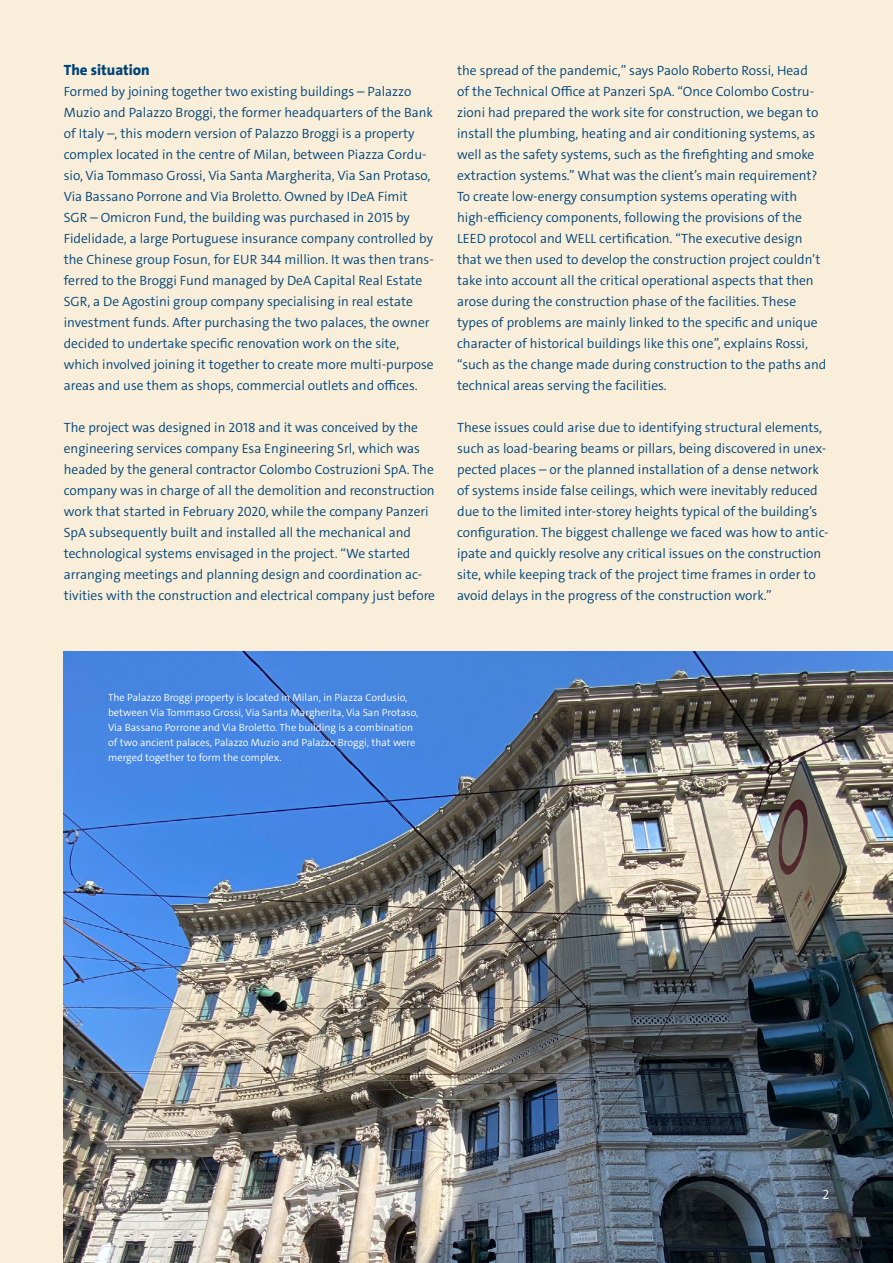
<style>
.page{position:relative;width:893px;height:1263px;background:#f9eeda}
.page>*{position:absolute;margin:0;border:0;box-sizing:border-box;transform-origin:0 0}
.t1{font:800 15px "Grundfos The Sans";color:#004377}
.t2{font:300 13.5px/21px "Grundfos The Sans";color:#004377}
.t3{font:300 13.5px "Grundfos The Sans";color:#fff}
.t4{font:300 10.5px/15px "Grundfos The Sans";color:#fff}
</style>
<div class="page">
<img style="left:64px;top:651px;width:829px;height:612px">
<p class="t1" style="left:64px;top:60px;width:88px">The situation</p>
<p class="t2" style="left:64px;top:81px;width:372px">Formed by joining together two existing buildings – Palazzo Muzio and Palazzo Broggi, the former headquarters of the Bank of Italy –, this modern version of Palazzo Broggi is a property complex located in the centre of Milan, between Piazza Cordu&shy;sio, Via Tommaso Grossi, Via Santa Margherita, Via San Protaso, Via Bassano Porrone and Via Broletto. Owned by IDeA Fimit SGR – Omicron Fund, the building was purchased in 2015 by Fidelidade, a large Portuguese insurance company controlled by the Chinese group Fosun, for EUR 344 million. It was then trans&shy;ferred to the Broggi Fund managed by DeA Capital Real Estate SGR, a De Agostini group company specialising in real estate investment funds. After purchasing the two palaces, the owner decided to undertake specific renovation work on the site, which involved joining it together to create more multi-purpose areas and use them as shops, commercial outlets and offices.</p>
<p class="t2" style="left:64px;top:417px;width:373px">The project was designed in 2018 and it was conceived by the engineering services company Esa Engineering Srl, which was headed by the general contractor Colombo Costruzioni SpA. The company was in charge of all the demolition and reconstruction work that started in February 2020, while the company Panzeri SpA subsequently built and installed all the mechanical and technological systems envisaged in the project. “We started arranging meetings and planning design and coordination ac&shy;tivities with the construction and electrical company just before</p>
<p class="t2" style="left:457px;top:60px;width:371px">the spread of the pandemic,” says Paolo Roberto Rossi, Head<br>of the Technical Office at Panzeri SpA. “Once Colombo Costru&shy;zioni had prepared the work site for construction, we began to install the plumbing, heating and air conditioning systems, as well as the safety systems, such as the firefighting and smoke extraction systems.” What was the client’s main requirement?<br>To create low-energy consumption systems operating with high-efficiency components, following the provisions of the LEED protocol and WELL certification. “The executive design that we then used to develop the construction project couldn’t take into account all the critical operational aspects that then arose during the construction phase of the facilities. These types of problems are mainly linked to the specific and unique character of historical buildings like this one”, explains Rossi, “such as the change made during construction to the paths and technical areas serving the facilities.</p>
<p class="t2" style="left:457px;top:417px;width:373px">These issues could arise due to identifying structural elements, such as load-bearing beams or pillars, being discovered in unex&shy;pected places – or the planned installation of a dense network of systems inside false ceilings, which were inevitably reduced due to the limited inter-storey heights typical of the building’s configuration. The biggest challenge we faced was how to antic&shy;ipate and quickly resolve any critical issues on the construction site, while keeping track of the project time frames in order to avoid delays in the progress of the construction work.”</p>
<p class="t4" style="left:108px;top:690px;width:312px">The Palazzo Broggi property is located in Milan, in Piazza Cordusio, between Via Tommaso Grossi, Via Santa Margherita, Via San Protaso, Via Bassano Porrone and Via Broletto. The building is a combination of two ancient palaces, Palazzo Muzio and Palazzo Broggi, that were merged together to form the complex.</p>
<p class="t3" style="left:822px;top:1186px;width:8px">2</p>
</div>
